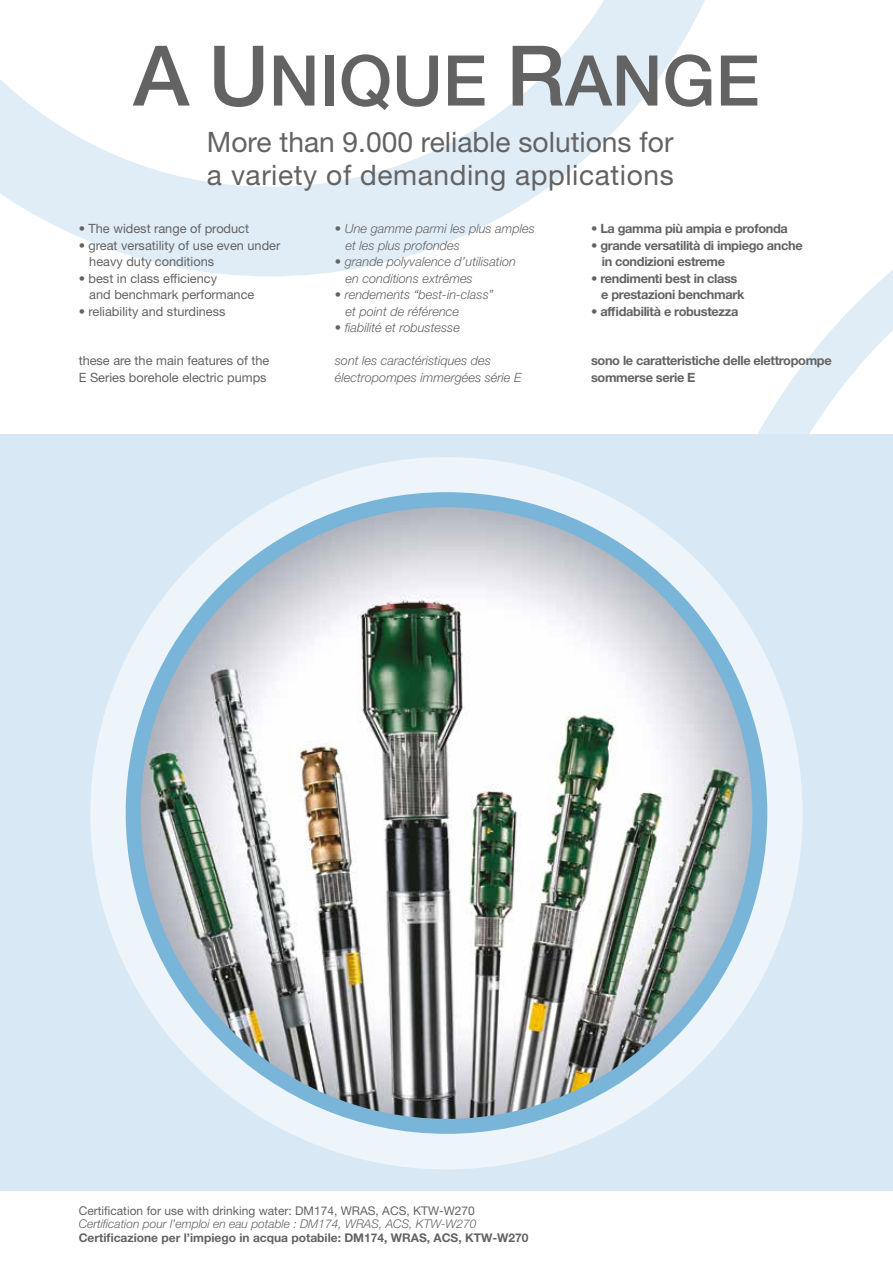
<style>
.page{position:relative;width:893px;height:1263px;background:#fff}
.page>*{position:absolute;margin:0;border:0;box-sizing:border-box;transform-origin:0 0}
.t1{font:500 70.05px "Helvetica Neue";color:#646363}
.t2{font:28.2px/32.8px "Helvetica Neue";letter-spacing:.02em;color:#646363}
.t3{font:italic 300 12.75px/16.5px "Helvetica Neue";color:#646363}
.t4{font:12.75px/16.5px "Helvetica Neue";color:#646363}
.t5{font:700 12.75px/16.5px "Helvetica Neue";letter-spacing:-.025em;color:#646363}
.t6{font:700 12px "Helvetica Neue";color:#646363}
.t7{font:italic 300 12px "Helvetica Neue";color:#646363}
.t8{font:12px "Helvetica Neue";color:#646363}
.s1{font-size:83.55px}
</style>
<div class="page">
<svg style="left:0;top:0;width:705px;height:276px"></svg>
<svg style="left:682px;top:130px;width:211px;height:304px"></svg>
<div style="left:0;top:434px;width:893px;height:757px;background:#d9e8f5"></div>
<div style="left:90px;top:457px;width:713px;height:712px;background:#edf5fa;border-radius:50%"></div>
<img style="left:133px;top:500px;width:627px;height:626px;border-radius:313px">
<div style="left:126px;top:492px;width:641px;height:642px;border:15px solid #79b5d8;border-radius:50%"></div>
<h1 class="t1" style="left:133px;top:39px;width:628px"><span class="s1">A U</span>NIQUE <span class="s1">R</span>ANGE</h1>
<h2 class="t2" style="left:207px;top:125px;width:468px">More than 9.000 reliable solutions for a variety of demanding applications</h2>
<p class="t4" style="left:79px;top:220px;width:172px">• The widest range of product</p>
<p class="t4" style="left:89px;top:237px;width:193px;text-indent:-11px">• great versatility of use even under heavy duty conditions</p>
<p class="t4" style="left:89px;top:270px;width:167px;text-indent:-11px">• best in class efficiency<br>and benchmark performance</p>
<p class="t4" style="left:79px;top:303px;width:148px">• reliability and sturdiness</p>
<p class="t4" style="left:79px;top:352px;width:192px">these are the main features of the<br>E Series borehole electric pumps</p>
<p class="t3" style="left:345px;top:220px;width:191px;text-indent:-11px">• Une gamme parmi les plus amples et les plus profondes</p>
<p class="t3" style="left:345px;top:253px;width:172px;text-indent:-11px">• grande polyvalence d’utilisation en conditions extrêmes</p>
<p class="t3" style="left:345px;top:286px;width:150px;text-indent:-11px">• rendements “best-in-class” et point de référence</p>
<p class="t3" style="left:335px;top:319px;width:127px">• fiabilité et robustesse</p>
<p class="t3" style="left:335px;top:352px;width:188px">sont les caractéristiques des électropompes immergées série E</p>
<p class="t5" style="left:591px;top:220px;width:198px">• La gamma più ampia e profonda</p>
<p class="t5" style="left:602px;top:237px;width:202px;text-indent:-11px">• grande versatilità di impiego anche in condizioni estreme</p>
<p class="t5" style="left:601px;top:270px;width:145px;text-indent:-10px">• rendimenti best in class e prestazioni benchmark</p>
<p class="t5" style="left:591px;top:303px;width:149px">• affidabilità e robustezza</p>
<p class="t5" style="left:591px;top:352px;width:242px">sono le caratteristiche delle elettropompe sommerse serie E</p>
<p class="t8" style="left:79px;top:1203px;width:398px">Certification for use with drinking water: DM174, WRAS, ACS, KTW-W270</p>
<p class="t7" style="left:79px;top:1217px;width:399px">Certification pour l’emploi en eau potable : DM174, WRAS, ACS, KTW-W270</p>
<p class="t6" style="left:79px;top:1230px;width:451px">Certificazione per l’impiego in acqua potabile: DM174, WRAS, ACS, KTW-W270</p>
</div>
